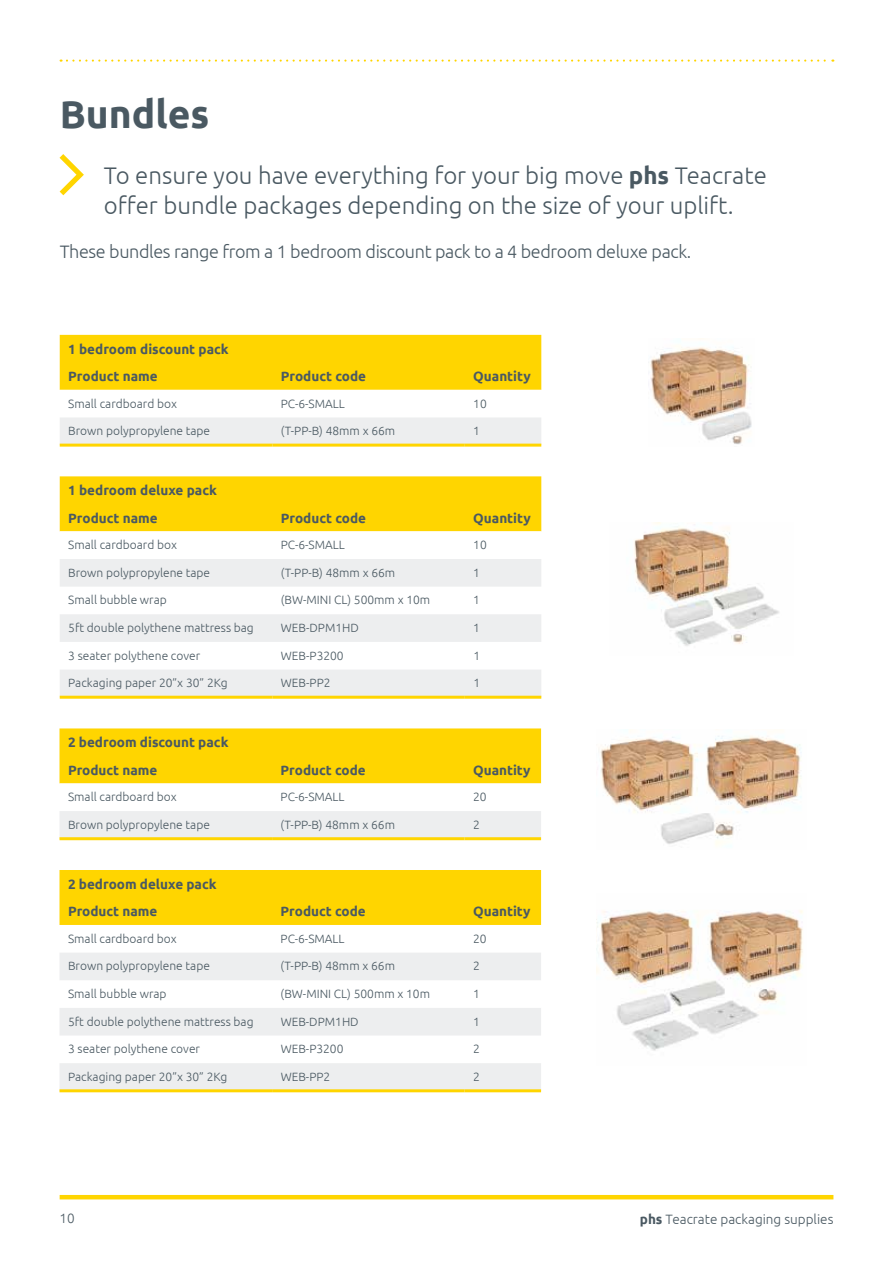
<style>
.page{position:relative;width:893px;height:1263px;background:#fff}
.page>*{position:absolute;margin:0;border:0;box-sizing:border-box;transform-origin:0 0}
.t1{font:700 39px "Ubuntu";color:#4a5962}
.t2{font:300 24px/30px "Ubuntu";color:#4a5962}
.t3{font:300 18px "Ubuntu";letter-spacing:-.02em;color:#4a5962}
.t4{font:700 13.5px/27.5px "Ubuntu";color:#4a5962}
.t5{font:300 13.5px "Ubuntu";color:#4a5962}
.t6{font:300 12px "Ubuntu";color:#4a5962}
.s1{font-weight:700}
</style>
<div class="page">
<hr style="left:60px;top:1195px;width:773px;height:4px;background:#ffd500">
<svg style="left:61px;top:60px;width:772px;height:2px"></svg>
<img style="left:650px;top:347px;width:102px;height:97px">
<svg style="left:60px;top:335px;width:481px;height:109px"></svg>
<hr style="left:60px;top:444px;width:212px;height:3px;background:#ffd500">
<hr style="left:272px;top:444px;width:193px;height:3px;background:#ffd500">
<hr style="left:465px;top:444px;width:76px;height:3px;background:#ffd500">
<img style="left:634px;top:523px;width:145px;height:123px">
<div style="left:60px;top:476px;width:481px;height:55px;background:#ffd500"></div>
<svg style="left:60px;top:531px;width:481px;height:1px"></svg>
<svg style="left:60px;top:559px;width:481px;height:137px;fill:#edeeef"></svg>
<hr style="left:60px;top:696px;width:212px;height:3px;background:#ffd500">
<hr style="left:272px;top:696px;width:193px;height:3px;background:#ffd500">
<hr style="left:465px;top:696px;width:76px;height:3px;background:#ffd500">
<img style="left:597px;top:910px;width:206px;height:141px">
<div style="left:59px;top:870px;width:482px;height:55px;background:#ffd500"></div>
<svg style="left:60px;top:953px;width:481px;height:136px;fill:#edeeef"></svg>
<hr style="left:59px;top:1089px;width:213px;height:3px;background:#ffd500">
<hr style="left:272px;top:1089px;width:193px;height:3px;background:#ffd500">
<hr style="left:465px;top:1089px;width:76px;height:3px;background:#ffd500">
<svg style="left:59px;top:728px;width:482px;height:109px"></svg>
<hr style="left:59px;top:837px;width:213px;height:3px;background:#ffd500">
<hr style="left:272px;top:837px;width:193px;height:3px;background:#ffd500">
<hr style="left:465px;top:837px;width:76px;height:3px;background:#ffd500">
<img style="left:600px;top:736px;width:202px;height:111px">
<svg style="left:60px;top:154px;width:24px;height:41px"></svg>
<h1 class="t1" style="left:60px;top:91px;width:151px">Bundles</h1>
<h2 class="t2" style="left:104px;top:160px;width:665px">To ensure you have everything for your big move <span class="s1">phs</span> Teacrate offer bundle packages depending on the size of your uplift.</h2>
<h3 class="t3" style="left:60px;top:240px;width:633px">These bundles range from a 1 bedroom discount pack to a 4 bedroom deluxe pack.</h3>
<p class="t4" style="left:68px;top:335px;width:162px">1 bedroom discount pack<br>Product name</p>
<p class="t4" style="left:281px;top:363px;width:87px">Product code</p>
<p class="t4" style="left:473px;top:363px;width:59px">Quantity</p>
<p class="t6" style="left:68px;top:396px;width:110px">Small cardboard box</p>
<p class="t6" style="left:281px;top:396px;width:66px">PC-6-SMALL</p>
<p class="t6" style="left:473px;top:396px;width:15px">10</p>
<p class="t6" style="left:68px;top:424px;width:143px">Brown polypropylene tape</p>
<p class="t6" style="left:281px;top:424px;width:116px">(T-PP-B) 48mm x 66m</p>
<p class="t6" style="left:473px;top:424px;width:8px">1</p>
<p class="t4" style="left:68px;top:477px;width:150px">1 bedroom deluxe pack<br>Product name</p>
<p class="t4" style="left:281px;top:504px;width:87px">Product code</p>
<p class="t4" style="left:473px;top:504px;width:59px">Quantity</p>
<p class="t6" style="left:68px;top:538px;width:110px">Small cardboard box</p>
<p class="t6" style="left:281px;top:538px;width:66px">PC-6-SMALL</p>
<p class="t6" style="left:473px;top:538px;width:15px">10</p>
<p class="t6" style="left:68px;top:565px;width:143px">Brown polypropylene tape</p>
<p class="t6" style="left:281px;top:565px;width:116px">(T-PP-B) 48mm x 66m</p>
<p class="t6" style="left:473px;top:565px;width:8px">1</p>
<p class="t6" style="left:68px;top:593px;width:100px">Small bubble wrap</p>
<p class="t6" style="left:281px;top:593px;width:151px">(BW-MINI CL) 500mm x 10m</p>
<p class="t6" style="left:473px;top:593px;width:8px">1</p>
<p class="t6" style="left:68px;top:621px;width:187px">5ft double polythene mattress bag</p>
<p class="t6" style="left:281px;top:621px;width:80px">WEB-DPM1HD</p>
<p class="t6" style="left:473px;top:621px;width:8px">1</p>
<p class="t6" style="left:68px;top:648px;width:134px">3 seater polythene cover</p>
<p class="t6" style="left:281px;top:648px;width:64px">WEB-P3200</p>
<p class="t6" style="left:473px;top:648px;width:8px">1</p>
<p class="t6" style="left:68px;top:676px;width:161px">Packaging paper 20”x 30” 2Kg</p>
<p class="t6" style="left:281px;top:676px;width:51px">WEB-PP2</p>
<p class="t6" style="left:473px;top:676px;width:8px">1</p>
<p class="t4" style="left:68px;top:729px;width:162px">2 bedroom discount pack<br>Product name</p>
<p class="t4" style="left:281px;top:756px;width:87px">Product code</p>
<p class="t4" style="left:473px;top:756px;width:59px">Quantity</p>
<p class="t6" style="left:68px;top:790px;width:110px">Small cardboard box</p>
<p class="t6" style="left:281px;top:790px;width:66px">PC-6-SMALL</p>
<p class="t6" style="left:473px;top:790px;width:15px">20</p>
<p class="t6" style="left:68px;top:817px;width:143px">Brown polypropylene tape</p>
<p class="t6" style="left:281px;top:817px;width:116px">(T-PP-B) 48mm x 66m</p>
<p class="t6" style="left:473px;top:817px;width:8px">2</p>
<p class="t4" style="left:68px;top:870px;width:150px">2 bedroom deluxe pack<br>Product name</p>
<p class="t4" style="left:281px;top:898px;width:87px">Product code</p>
<p class="t4" style="left:473px;top:898px;width:59px">Quantity</p>
<p class="t6" style="left:68px;top:931px;width:110px">Small cardboard box</p>
<p class="t6" style="left:281px;top:931px;width:66px">PC-6-SMALL</p>
<p class="t6" style="left:473px;top:931px;width:15px">20</p>
<p class="t6" style="left:68px;top:959px;width:143px">Brown polypropylene tape</p>
<p class="t6" style="left:281px;top:959px;width:116px">(T-PP-B) 48mm x 66m</p>
<p class="t6" style="left:473px;top:959px;width:8px">2</p>
<p class="t6" style="left:68px;top:986px;width:100px">Small bubble wrap</p>
<p class="t6" style="left:281px;top:986px;width:151px">(BW-MINI CL) 500mm x 10m</p>
<p class="t6" style="left:473px;top:986px;width:8px">1</p>
<p class="t6" style="left:68px;top:1014px;width:187px">5ft double polythene mattress bag</p>
<p class="t6" style="left:281px;top:1014px;width:80px">WEB-DPM1HD</p>
<p class="t6" style="left:473px;top:1014px;width:8px">1</p>
<p class="t6" style="left:68px;top:1042px;width:134px">3 seater polythene cover</p>
<p class="t6" style="left:281px;top:1042px;width:64px">WEB-P3200</p>
<p class="t6" style="left:473px;top:1042px;width:8px">2</p>
<p class="t6" style="left:68px;top:1069px;width:161px">Packaging paper 20”x 30” 2Kg</p>
<p class="t6" style="left:281px;top:1069px;width:51px">WEB-PP2</p>
<p class="t6" style="left:473px;top:1069px;width:8px">2</p>
<p class="t5" style="left:60px;top:1210px;width:17px">10</p>
<p class="t5" style="left:640px;top:1210px;width:195px"><span class="s1">phs</span> Teacrate packaging supplies</p>
</div>
